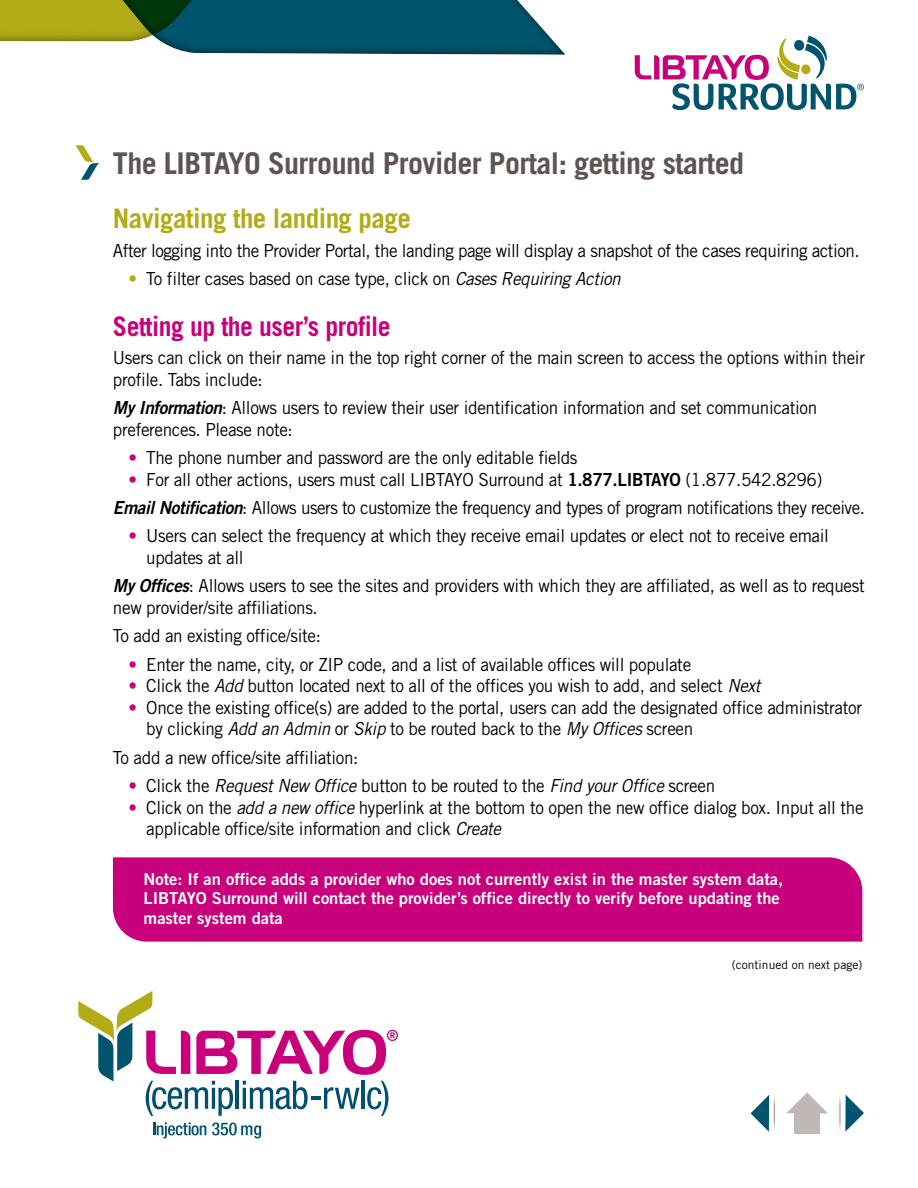
<style>
.page{position:relative;width:918px;height:1188px;background:#fff}
.page>*{position:absolute;margin:0;border:0;box-sizing:border-box;transform-origin:0 0}
.t1{font:700 30px "Trade Gothic LT Std";letter-spacing:-.02em;color:#605453}
.t2{font:700 27px "Trade Gothic LT Std";letter-spacing:-.02em;color:#c9007b;scale:.95 1}
.t3{font:700 27px "Trade Gothic LT Std";letter-spacing:-.02em;color:#b3ac17}
.t4{font:18px/21.6px "Trade Gothic LT Std";letter-spacing:-.02em;color:#000;scale:.95 1}
.t5{font:16.5px/19.8px "Trade Gothic LT Std Bd 2";color:#fff}
.t6{font:12px "Trade Gothic LT Std";color:#000}
.s1{color:#b3ac17}
.s2{font-style:italic}
.s3{font-family:"Trade Gothic LT Std Bd 2 Obl"}
.s4{color:#c9007b}
.s5{font-family:"Trade Gothic LT Std Bd 2"}
</style>
<div class="page">
<svg style="left:635px;top:36px;width:229px;height:74px"></svg>
<svg style="left:247px;top:0;width:318px;height:55px;background:#176178"></svg>
<svg style="left:0;top:0;width:247px;height:180px"></svg>
<div style="left:113px;top:857px;width:749px;height:85px;background:#c9007b"></div>
<svg style="left:845px;top:1095px;width:19px;height:37px"></svg>
<svg style="left:751px;top:1095px;width:18px;height:37px"></svg>
<hr style="left:839px;top:1091px;width:2px;height:44px;background:#a09594">
<hr style="left:774px;top:1092px;width:1px;height:42px;background:#a09594">
<svg style="left:787px;top:1092px;width:41px;height:21px"></svg>
<div style="left:795px;top:1110px;width:25px;height:24px;background:#c0b8b7"></div>
<svg style="left:153px;top:1122px;width:53px;height:16px"></svg>
<svg style="left:212px;top:1123px;width:49px;height:15px"></svg>
<svg style="left:78px;top:991px;width:320px;height:125px"></svg>
<h1 class="t1" style="left:113px;top:145px;width:633px">The LIBTAYO Surround Provider Portal: getting started</h1>
<h2 class="t3" style="left:113px;top:202px;width:299px">Navigating the landing page</h2>
<p class="t4" style="left:113px;top:239px;width:787px">After logging into the Provider Portal, the landing page will display a snapshot of the cases requiring action.</p>
<p class="t4" style="left:128px;top:268px;width:520px"><span class="s1">•</span> To filter cases based on case type, click on <span class="s2">Cases Requiring Action</span></p>
<h2 class="t2" style="left:113px;top:310px;width:294px">Setting up the user’s profile</h2>
<p class="t4" style="left:113px;top:347px;width:793px">Users can click on their name in the top right corner of the main screen to access the options within their profile. Tabs include:</p>
<p class="t4" style="left:113px;top:397px;width:743px"><span class="s3">My Information</span>: Allows users to review their user identification information and set communication preferences. Please note:</p>
<p class="t4" style="left:128px;top:447px;width:474px"><span class="s4">•</span> The phone number and password are the only editable fields</p>
<p class="t4" style="left:113px;top:465px;width:793px;line-height:28.3px;text-indent:15px"><span class="s4">•</span> For all other actions, users must call LIBTAYO Surround at <span class="s5">1.877.LIBTAYO</span> (1.877.542.8296)<br><span class="s3">Email Notification</span>: Allows users to customize the frequency and types of program notifications they receive.</p>
<p class="t4" style="left:146px;top:525px;width:720px;text-indent:-18px"><span class="s4">•</span> Users can select the frequency at which they receive email updates or elect not to receive email updates at all</p>
<p class="t4" style="left:113px;top:575px;width:793px"><span class="s3">My Offices</span>: Allows users to see the sites and providers with which they are affiliated, as well as to request new provider/site affiliations.</p>
<p class="t4" style="left:113px;top:625px;width:221px">To add an existing office/site:</p>
<p class="t4" style="left:128px;top:653px;width:594px"><span class="s4">•</span> Enter the name, city, or ZIP code, and a list of available offices will populate</p>
<p class="t4" style="left:128px;top:675px;width:667px"><span class="s4">•</span> Click the <span class="s2">Add</span> button located next to all of the offices you wish to add, and select <span class="s2">Next</span></p>
<p class="t4" style="left:146px;top:696px;width:755px;text-indent:-18px"><span class="s4">•</span> Once the existing office(s) are added to the portal, users can add the designated office administrator by clicking <span class="s2">Add an Admin</span> or <span class="s2">Skip</span> to be routed back to the <span class="s2">My Offices</span> screen</p>
<p class="t4" style="left:113px;top:746px;width:260px">To add a new office/site affiliation:</p>
<p class="t4" style="left:128px;top:775px;width:619px"><span class="s4">•</span> Click the <span class="s2">Request New Office</span> button to be routed to the <span class="s2">Find your Office</span> screen</p>
<p class="t4" style="left:146px;top:796px;width:757px;text-indent:-18px"><span class="s4">•</span> Click on the <span class="s2">add a new office</span> hyperlink at the bottom to open the new office dialog box. Input all the applicable office/site information and click <span class="s2">Create</span></p>
<p class="t5" style="left:144px;top:869px;width:641px">Note: If an office adds a provider who does not currently exist in the master system data,<br>LIBTAYO Surround will contact the provider’s office directly to verify before updating the master system data</p>
<p class="t6" style="left:732px;top:958px;width:132px">(continued on next page)</p>
</div>
